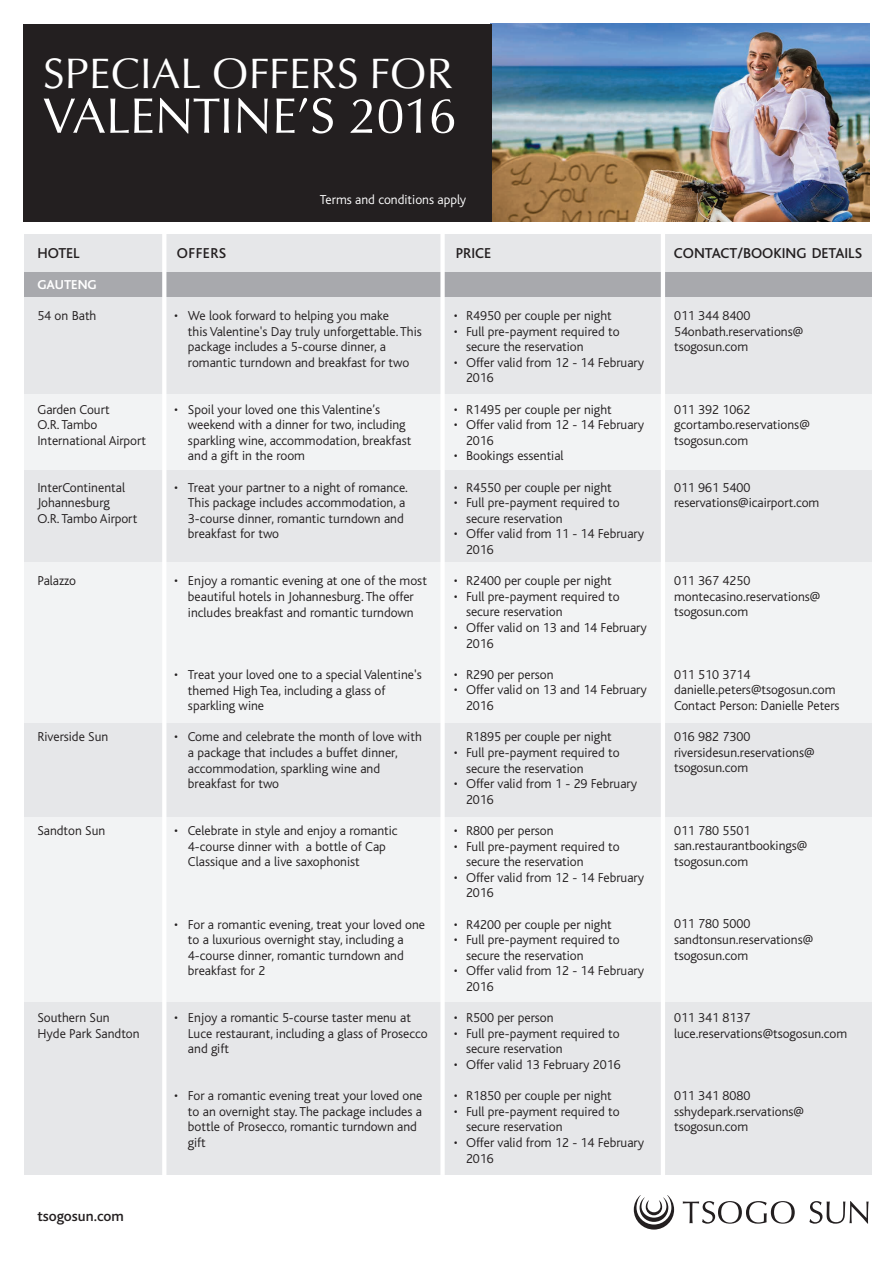
<style>
.page{position:relative;width:893px;height:1263px;background:#fff}
.page>*{position:absolute;margin:0;border:0;box-sizing:border-box;transform-origin:0 0}
.t1{font:51px "Classico Becker";color:#fff}
.t2{font:43.5px "Classico Becker";color:#fff}
.t3{font:500 15px "Bliss";color:#231f20}
.t4{font:300 13.5px/15.6px "Bliss";color:#231f20}
.t5{font:300 13.5px "Bliss";color:#fff}
.t6{font:700 13.5px "Bliss";color:#fff}
</style>
<div class="page">
<img style="left:492px;top:24px;width:377px;height:198px">
<div style="left:24px;top:24px;width:468px;height:203px;background:#231f20"></div>
<div style="left:24px;top:227px;width:847px;height:948px;background:#e6e7e9"></div>
<div style="left:24px;top:563px;width:847px;height:160px;background:#f2f3f4"></div>
<div style="left:24px;top:273px;width:847px;height:24px;background:#a8a9ad"></div>
<div style="left:24px;top:394px;width:847px;height:76px;background:#f2f3f4"></div>
<div style="left:24px;top:817px;width:847px;height:185px;background:#f2f3f4"></div>
<svg style="left:634px;top:1195px;width:40px;height:34px"></svg>
<svg style="left:683px;top:1201px;width:112px;height:22px"></svg>
<svg style="left:809px;top:1201px;width:60px;height:22px"></svg>
<hr style="left:162px;top:234px;width:4px;height:948px;background:#fff">
<div style="left:440px;top:234px;width:5px;height:941px;background:#fff"></div>
<hr style="left:661px;top:234px;width:4px;height:948px;background:#fff">
<div style="left:17px;top:222px;width:864px;height:12px;background:#fff"></div>
<h2 class="t2" style="left:43px;top:47px;width:412px">SPECIAL OFFERS FOR</h2>
<h1 class="t1" style="left:43px;top:85px;width:415px">VALENTINE’S 2016</h1>
<p class="t5" style="left:320px;top:193px;width:148px">Terms and conditions apply</p>
<p class="t3" style="left:37px;top:245px;width:44px">HOTEL</p>
<p class="t3" style="left:177px;top:245px;width:51px">OFFERS</p>
<p class="t3" style="left:674px;top:245px;width:190px">CONTACT/BOOKING DETAILS</p>
<p class="t3" style="left:456px;top:245px;width:37px">PRICE</p>
<p class="t6" style="left:37px;top:277px;width:61px">GAUTENG</p>
<p class="t4" style="left:37px;top:308px;width:61px">54 on Bath</p>
<p class="t4" style="left:37px;top:402px;width:110px">Garden Court<br>O.R. Tambo<br>International Airport</p>
<p class="t4" style="left:37px;top:480px;width:101px">InterContinental<br>Johannesburg<br>O.R. Tambo Airport</p>
<p class="t4" style="left:37px;top:573px;width:40px">Palazzo</p>
<p class="t4" style="left:37px;top:729px;width:73px">Riverside Sun</p>
<p class="t4" style="left:37px;top:823px;width:69px">Sandton Sun</p>
<p class="t4" style="left:37px;top:1010px;width:104px">Southern Sun<br>Hyde Park Sandton</p>
<p class="t3" style="left:37px;top:1208px;width:88px">tsogosun.com</p>
<p class="t4" style="left:188px;top:308px;width:235px;text-indent:-14px">• We look forward to helping you make<br>this Valentine's Day truly unforgettable. This package includes a 5-course dinner, a romantic turndown and breakfast for two</p>
<p class="t4" style="left:188px;top:402px;width:225px;text-indent:-14px">• Spoil your loved one this Valentine’s weekend with a dinner for two, including sparkling wine, accommodation, breakfast and a gift in the room</p>
<p class="t4" style="left:188px;top:480px;width:221px;text-indent:-14px">• Treat your partner to a night of romance.<br>This package includes accommodation, a 3-course dinner, romantic turndown and breakfast for two</p>
<p class="t4" style="left:174px;top:573px;width:254px;text-align:center">• Enjoy a romantic evening at one of the most beautiful hotels in Johannesburg. The offer includes breakfast and romantic turndown</p>
<p class="t4" style="left:188px;top:667px;width:235px;text-indent:-14px">• Treat your loved one to a special Valentine's themed High Tea, including a glass of sparkling wine</p>
<p class="t4" style="left:188px;top:729px;width:235px;text-indent:-14px">• Come and celebrate the month of love with a package that includes a buffet dinner, accommodation, sparkling wine and breakfast for two</p>
<p class="t4" style="left:188px;top:823px;width:211px;text-indent:-14px">• Celebrate in style and enjoy a romantic<br>4-course dinner with a bottle of Cap<br>Classique and a live saxophonist</p>
<p class="t4" style="left:188px;top:916px;width:239px;text-indent:-14px">• For a romantic evening, treat your loved one to a luxurious overnight stay, including a 4-course dinner, romantic turndown and breakfast for 2</p>
<p class="t4" style="left:188px;top:1010px;width:241px;text-indent:-14px">• Enjoy a romantic 5-course taster menu at<br>Luce restaurant, including a glass of Prosecco and gift</p>
<p class="t4" style="left:188px;top:1088px;width:236px;text-indent:-14px">• For a romantic evening treat your loved one to an overnight stay. The package includes a bottle of Prosecco, romantic turndown and gift</p>
<p class="t4" style="left:454px;top:308px;width:159px">• R4950 per couple per night</p>
<p class="t4" style="left:466px;top:324px;width:155px;text-indent:-12px">• Full pre-payment required to secure the reservation</p>
<p class="t4" style="left:466px;top:355px;width:180px;text-indent:-12px">• Offer valid from 12 - 14 February<br>2016</p>
<p class="t4" style="left:454px;top:402px;width:159px">• R1495 per couple per night</p>
<p class="t4" style="left:466px;top:417px;width:180px;text-indent:-12px">• Offer valid from 12 - 14 February<br>2016</p>
<p class="t4" style="left:454px;top:448px;width:111px">• Bookings essential</p>
<p class="t4" style="left:454px;top:480px;width:159px">• R4550 per couple per night</p>
<p class="t4" style="left:466px;top:495px;width:155px;text-indent:-12px">• Full pre-payment required to secure reservation</p>
<p class="t4" style="left:466px;top:526px;width:180px;text-indent:-12px">• Offer valid from 11 - 14 February<br>2016</p>
<p class="t4" style="left:454px;top:573px;width:159px">• R2400 per couple per night</p>
<p class="t4" style="left:466px;top:589px;width:155px;text-indent:-12px">• Full pre-payment required to secure reservation</p>
<p class="t4" style="left:466px;top:620px;width:182px;text-indent:-12px">• Offer valid on 13 and 14 February<br>2016</p>
<p class="t4" style="left:454px;top:667px;width:101px">• R290 per person</p>
<p class="t4" style="left:466px;top:682px;width:182px;text-indent:-12px">• Offer valid on 13 and 14 February<br>2016</p>
<p class="t4" style="left:466px;top:729px;width:147px">R1895 per couple per night</p>
<p class="t4" style="left:466px;top:745px;width:155px;text-indent:-12px">• Full pre-payment required to secure the reservation</p>
<p class="t4" style="left:466px;top:776px;width:173px;text-indent:-12px">• Offer valid from 1 - 29 February<br>2016</p>
<p class="t4" style="left:454px;top:823px;width:101px">• R800 per person</p>
<p class="t4" style="left:466px;top:838px;width:155px;text-indent:-12px">• Full pre-payment required to secure the reservation</p>
<p class="t4" style="left:466px;top:870px;width:180px;text-indent:-12px">• Offer valid from 12 - 14 February<br>2016</p>
<p class="t4" style="left:454px;top:916px;width:159px">• R4200 per couple per night</p>
<p class="t4" style="left:466px;top:932px;width:155px;text-indent:-12px">• Full pre-payment required to secure the reservation</p>
<p class="t4" style="left:466px;top:963px;width:180px;text-indent:-12px">• Offer valid from 12 - 14 February<br>2016</p>
<p class="t4" style="left:454px;top:1010px;width:101px">• R500 per person</p>
<p class="t4" style="left:466px;top:1026px;width:155px;text-indent:-12px">• Full pre-payment required to secure reservation</p>
<p class="t4" style="left:454px;top:1057px;width:168px">• Offer valid 13 February 2016</p>
<p class="t4" style="left:454px;top:1088px;width:159px">• R1850 per couple per night</p>
<p class="t4" style="left:466px;top:1104px;width:155px;text-indent:-12px">• Full pre-payment required to secure reservation</p>
<p class="t4" style="left:466px;top:1135px;width:180px;text-indent:-12px">• Offer valid from 12 - 14 February<br>2016</p>
<p class="t4" style="left:674px;top:308px;width:131px">011 344 8400<br>54onbath.reservations@ tsogosun.com</p>
<p class="t4" style="left:674px;top:402px;width:137px">011 392 1062 gcortambo.reservations@ tsogosun.com</p>
<p class="t4" style="left:674px;top:480px;width:147px">011 961 5400 reservations@icairport.com</p>
<p class="t4" style="left:674px;top:573px;width:148px">011 367 4250 montecasino.reservations@ tsogosun.com</p>
<p class="t4" style="left:674px;top:667px;width:167px">011 510 3714 danielle.peters@tsogosun.com<br>Contact Person: Danielle Peters</p>
<p class="t4" style="left:674px;top:729px;width:142px">016 982 7300 riversidesun.reservations@ tsogosun.com</p>
<p class="t4" style="left:674px;top:823px;width:135px">011 780 5501 san.restaurantbookings@ tsogosun.com</p>
<p class="t4" style="left:674px;top:916px;width:141px">011 780 5000 sandtonsun.reservations@ tsogosun.com</p>
<p class="t4" style="left:674px;top:1010px;width:175px">011 341 8137 luce.reservations@tsogosun.com</p>
<p class="t4" style="left:674px;top:1088px;width:132px">011 341 8080 sshydepark.rservations@ tsogosun.com</p>
</div>
